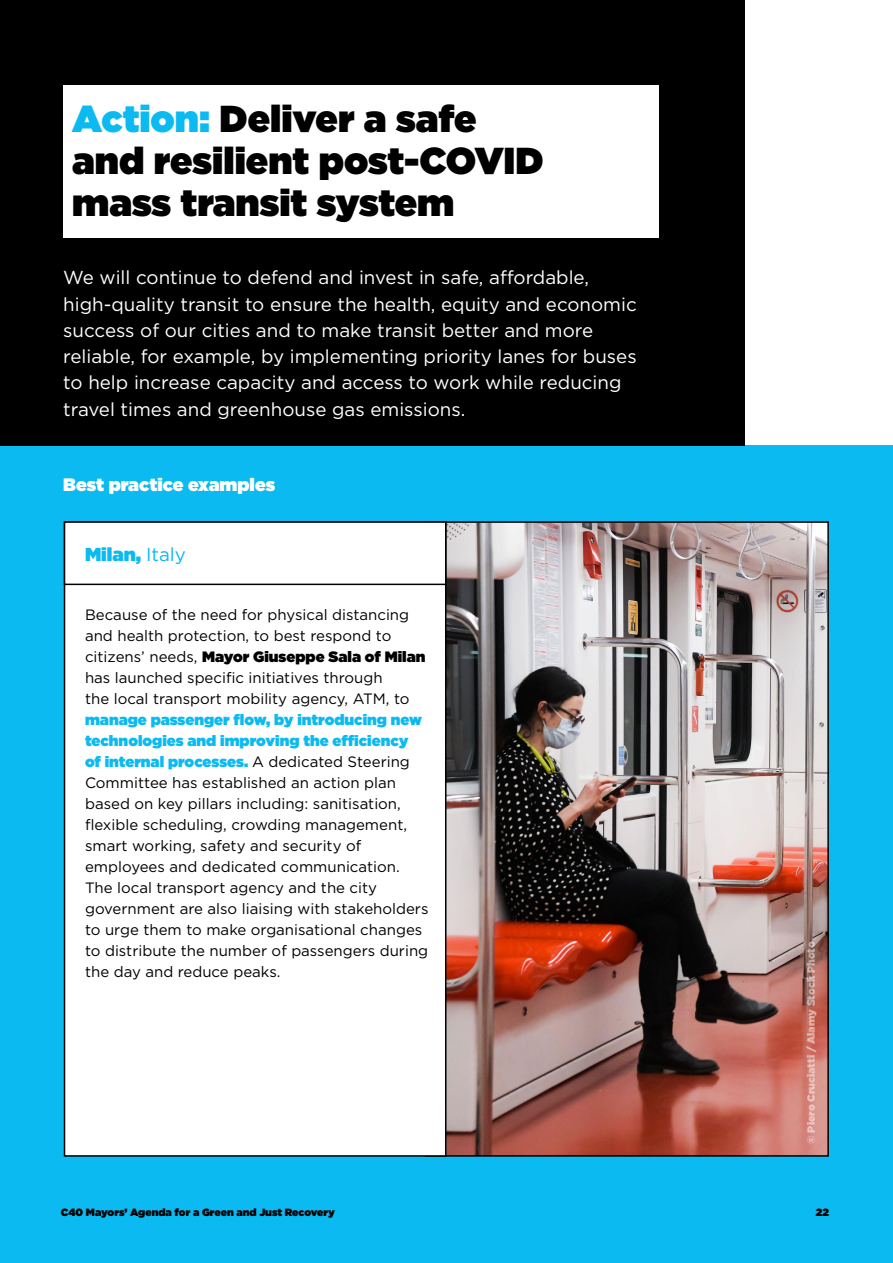
<style>
.page{position:relative;width:893px;height:1263px;background:#fff}
.page>*{position:absolute;margin:0;border:0;box-sizing:border-box;transform-origin:0 0}
.t1{font:900 37.5px/42px "Gotham";color:#000}
.t2{font:18.75px/26.2px "Gotham";color:#fff}
.t3{font:900 18.75px "Gotham";color:#0abaf0}
.t4{font:900 18px "Gotham";color:#fff}
.t5{font:15px/21px "Gotham";color:#000}
.t6{font:900 10.5px "Gotham";color:#000}
.t7{font:900 10.5px "Gotham";color:#fff}
.s1{color:#0abaf0}
.s2{font-weight:400}
.s3{font-weight:900}
.s4{font-weight:900;color:#0abaf0}
</style>
<div class="page">
<div style="left:0;top:445px;width:893px;height:818px;background:#0abaf0"></div>
<img style="left:446px;top:524px;width:380px;height:630px">
<div style="left:65px;top:522px;width:381px;height:634px;background:#fff"></div>
<div style="left:64px;top:521px;width:382px;height:64px;border:2px solid #000"></div>
<div style="left:0;top:0;width:745px;height:445px;background:#000"></div>
<div style="left:63px;top:85px;width:596px;height:152px;background:#fff"></div>
<h1 class="t1" style="left:72px;top:97px;width:473px"><span class="s1">Action:</span> Deliver a safe and resilient post-COVID mass transit system</h1>
<p class="t2" style="left:63px;top:264px;width:575px">We will continue to defend and invest in safe, affordable, high-quality transit to ensure the health, equity and economic success of our cities and to make transit better and more reliable, for example, by implementing priority lanes for buses to help increase capacity and access to work while reducing travel times and greenhouse gas emissions.</p>
<p class="t4" style="left:63px;top:472px;width:213px">Best practice examples</p>
<p class="t3" style="left:85px;top:541px;width:102px">Milan, <span class="s2">Italy</span></p>
<p class="t5" style="left:85px;top:604px;width:342px">Because of the need for physical distancing and health protection, to best respond to citizens’ needs, <span class="s3">Mayor Giuseppe Sala of Milan </span>has launched specific initiatives through<br>the local transport mobility agency, ATM, to</p>
<p class="t5" style="left:85px;top:709px;width:345px"><span class="s4">manage passenger flow, by introducing new technologies and improving the efficiency<br>of internal processes.</span> A dedicated Steering Committee has established an action plan based on key pillars including: sanitisation, flexible scheduling, crowding management, smart working, safety and security of employees and dedicated communication.<br>The local transport agency and the city government are also liaising with stakeholders to urge them to make organisational changes to distribute the number of passengers during the day and reduce peaks.</p>
<p class="t7" style="left:804px;top:1144px;width:204px;rotate:-90deg">© Piero Cruciatti / Alamy Stock Photo</p>
<p class="t6" style="left:61px;top:1205px;width:276px">C40 Mayors’ Agenda for a Green and Just Recovery</p>
<p class="t6" style="left:816px;top:1205px;width:15px">22</p>
</div>
